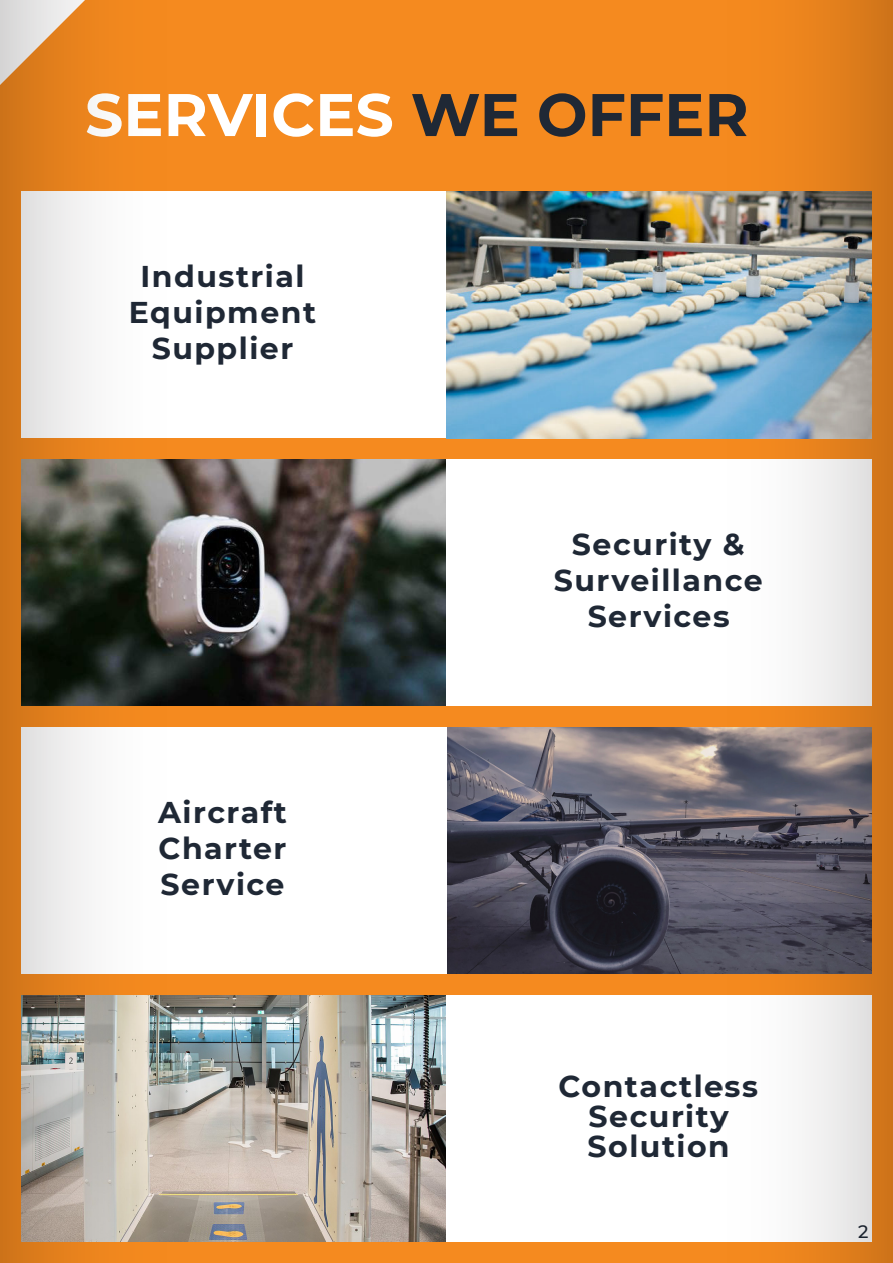
<style>
.page{position:relative;width:893px;height:1263px;background:#f58a1f}
.page>*{position:absolute;margin:0;border:0;box-sizing:border-box;transform-origin:0 0}
.t1{font:700 60px "Montserrat";color:#fff}
.t2{font:700 30px/36px "Montserrat";letter-spacing:.05em;color:#1f2835;text-align:center}
.t3{font:500 18px "Montserrat";color:#1f2835}
.s1{color:#1f2835}
</style>
<div class="page">
<div style="left:21px;top:191px;width:425px;height:247px;background:#fff"></div>
<img style="left:446px;top:191px;width:277px;height:247px">
<img style="left:170px;top:459px;width:276px;height:247px">
<img style="left:446px;top:727px;width:277px;height:247px">
<img style="left:170px;top:995px;width:276px;height:247px">
<div style="left:446px;top:459px;width:426px;height:247px;background:#fff"></div>
<div style="left:21px;top:727px;width:425px;height:247px;background:#fff"></div>
<div style="left:446px;top:995px;width:426px;height:247px;background:#fff"></div>
<svg style="left:0;top:0;width:170px;height:1263px"></svg>
<svg style="left:723px;top:0;width:170px;height:1263px"></svg>
<h1 class="t1" style="left:85px;top:71px;width:665px">SERVICES <span class="s1">WE OFFER</span></h1>
<p class="t2" style="left:129px;top:257px;width:189px">Industrial<br>Equipment<br>Supplier</p>
<p class="t2" style="left:158px;top:793px;width:130px;text-align:justify">Aircraft Charter Service</p>
<p class="t2" style="left:554px;top:525px;width:211px">Security &amp;<br>Surveillance<br>Services</p>
<p class="t2" style="left:559px;top:1070px;width:201px;line-height:30px">Contactless<br>Security<br>Solution</p>
<p class="t3" style="left:858px;top:1219px;width:12px">2</p>
</div>
